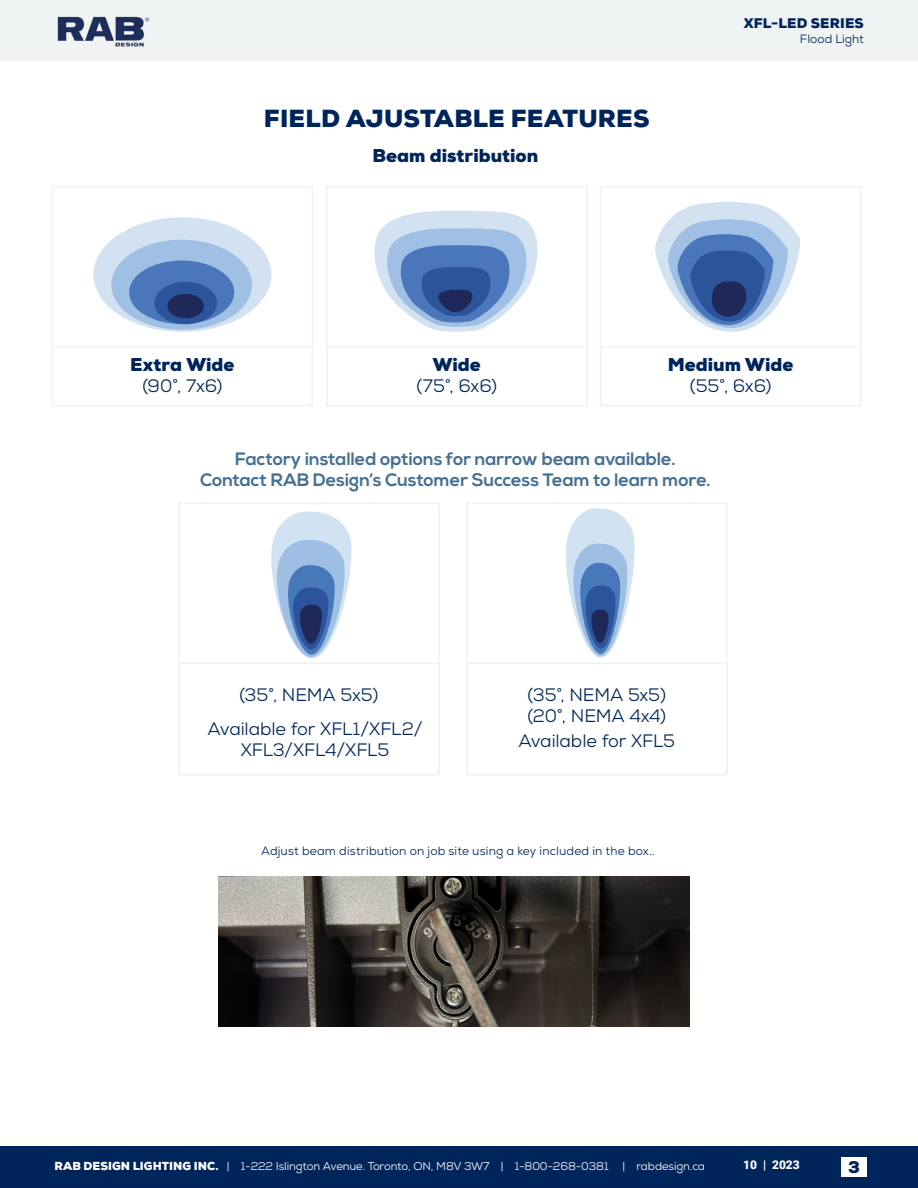
<style>
.page{position:relative;width:918px;height:1188px;background:#fff}
.page>*{position:absolute;margin:0;border:0;box-sizing:border-box;transform-origin:0 0}
.t1{font:900 24px "Nexa";letter-spacing:.005em;color:#00255a}
.t2{font:18px/21px "Nexa";letter-spacing:-.005em;color:#00255a}
.t3{font:700 18px/21px "Nexa";color:#457092;text-align:center}
.t4{font:900 18px "Nexa";color:#00255a}
.t5{font:900 16.5px "Nexa";color:#00255a}
.t6{font:900 13.5px "Nexa";letter-spacing:.015em;color:#00255a}
.t7{font:12px "Nexa";letter-spacing:.01em;color:#00255a}
.t8{font:900 12px "Roboto";color:#fff}
.t9{font:11.25px "Nexa";letter-spacing:-.01em;color:#fff}
.s1{font-weight:900}
</style>
<div class="page">
<div style="left:0;top:1147px;width:918px;height:41px;background:#00255a"></div>
<div style="left:0;top:0;width:918px;height:60px;background:#f0f3f4"></div>
<img style="left:57px;top:17px;width:93px;height:30px">
<div style="left:841px;top:1158px;width:26px;height:19px;background:#fff"></div>
<div style="left:52px;top:186px;width:261px;height:220px;border:2px solid #f0f3f4"></div>
<div style="left:178px;top:503px;width:262px;height:272px;border:2px solid #f0f3f4"></div>
<div style="left:466px;top:503px;width:262px;height:272px;border:2px solid #f0f3f4"></div>
<div style="left:326px;top:186px;width:262px;height:220px;border:2px solid #f0f3f4"></div>
<div style="left:600px;top:186px;width:261px;height:220px;border:2px solid #f0f3f4"></div>
<div style="left:52px;top:346px;width:261px;height:60px;border:2px solid #f0f3f4"></div>
<div style="left:178px;top:662px;width:262px;height:113px;border:2px solid #f0f3f4"></div>
<div style="left:466px;top:662px;width:262px;height:113px;border:2px solid #f0f3f4"></div>
<div style="left:326px;top:346px;width:262px;height:60px;border:2px solid #f0f3f4"></div>
<div style="left:600px;top:346px;width:261px;height:60px;border:2px solid #f0f3f4"></div>
<div style="left:93px;top:217px;width:178px;height:115px;background:#d2e2f1;border-radius:50%"></div>
<div style="left:111px;top:240px;width:141px;height:90px;background:#9fbfe4;border-radius:50%"></div>
<div style="left:129px;top:261px;width:105px;height:63px;background:#4a77bb;border-radius:50%"></div>
<div style="left:154px;top:282px;width:63px;height:42px;background:#2c549b;border-radius:50%"></div>
<div style="left:167px;top:294px;width:37px;height:24px;background:#1e2859;border-radius:50%"></div>
<svg style="left:374px;top:210px;width:164px;height:122px"></svg>
<svg style="left:655px;top:202px;width:145px;height:130px"></svg>
<svg style="left:264px;top:511px;width:94px;height:154px"></svg>
<svg style="left:560px;top:504px;width:80px;height:161px"></svg>
<img style="left:219px;top:876px;width:470px;height:150px">
<h1 class="t1" style="left:264px;top:103px;width:387px">FIELD AJUSTABLE FEATURES</h1>
<p class="t4" style="left:373px;top:143px;width:167px">Beam distribution</p>
<p class="t6" style="left:744px;top:14px;width:122px">XFL-LED SERIES</p>
<p class="t7" style="left:800px;top:31px;width:66px">Flood Light</p>
<p class="t4" style="left:130px;top:353px;width:106px">Extra Wide</p>
<p class="t2" style="left:142px;top:376px;width:82px">(90˚, 7x6)</p>
<p class="t4" style="left:433px;top:353px;width:50px">Wide</p>
<p class="t2" style="left:417px;top:376px;width:82px">(75˚, 6x6)</p>
<p class="t4" style="left:668px;top:353px;width:127px">Medium Wide</p>
<p class="t2" style="left:690px;top:376px;width:83px">(55˚, 6x6)</p>
<p class="t3" style="left:200px;top:449px;width:512px">Factory installed options for narrow beam available.<br>Contact RAB Design’s Customer Success Team to learn more.</p>
<p class="t2" style="left:239px;top:685px;width:141px">(35˚, NEMA 5x5)</p>
<p class="t2" style="left:528px;top:685px;width:140px">(35°, NEMA 5x5) (20˚, NEMA 4x4)</p>
<p class="t2" style="left:208px;top:719px;width:216px;text-align:center">Available for XFL1/XFL2/<br>XFL3/XFL4/XFL5</p>
<p class="t2" style="left:518px;top:731px;width:158px">Available for XFL5</p>
<p class="t7" style="left:261px;top:843px;width:395px">Adjust beam distribution on job site using a key included in the box..</p>
<p class="t9" style="left:55px;top:1159px;width:652px"><span class="s1">RAB DESIGN LIGHTING INC.</span> | 1-222 Islington Avenue. Toronto, ON, M8V 3W7 | 1-800-268-0381 | rabdesign.ca</p>
<p class="t8" style="left:743px;top:1156px;width:58px">10 | 2023</p>
<p class="t5" style="left:848px;top:1156px;width:13px">3</p>
</div>
